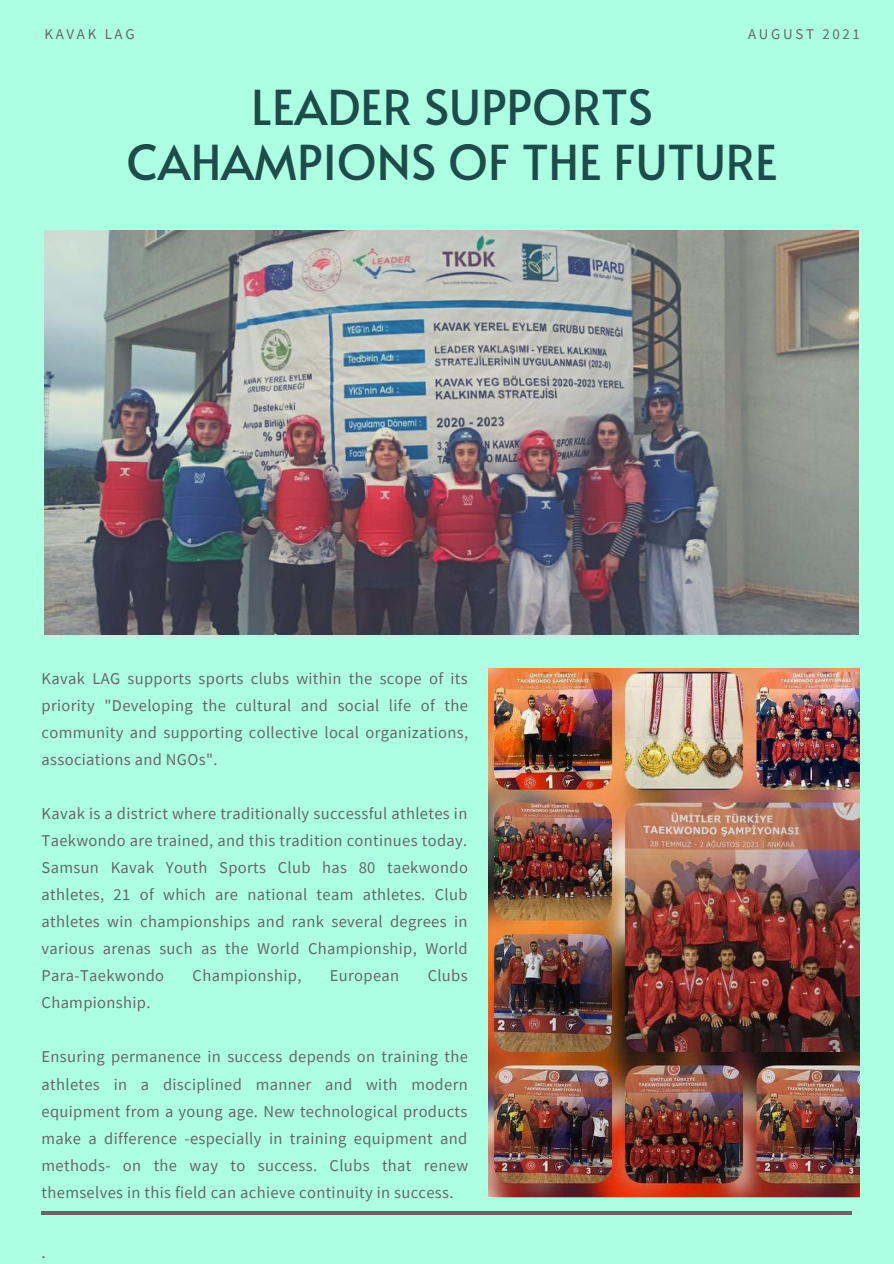
<style>
.page{position:relative;width:894px;height:1264px;background:#fff}
.page>*{position:absolute;margin:0;border:0;box-sizing:border-box;transform-origin:0 0}
.t1{font:48px "Alata";color:#1e4c48}
.t2{font:16.95px "Source Sans Pro";color:#666}
.t3{font:16.5px/27px "Source Sans Pro";letter-spacing:.02em;color:#666;text-align:justify}
.t4{font:14.85px "Source Sans Pro";letter-spacing:.18em;color:#666}
</style>
<div class="page">
<div style="left:0;top:0;width:893px;height:1263px;background:#adffe4"></div>
<img style="left:488px;top:668px;width:370px;height:529px">
<img style="left:44px;top:230px;width:814px;height:405px">
<hr style="left:42px;top:1211px;width:809px;height:3px;background:#666">
<p class="t4" style="left:44px;top:25px;width:92px">KAVAK LAG</p>
<p class="t4" style="left:748px;top:25px;width:113px">AUGUST 2021</p>
<p class="t1" style="left:251px;top:72px;width:403px">LEADER SUPPORTS</p>
<p class="t1" style="left:126px;top:127px;width:652px">CAHAMPIONS OF THE FUTURE</p>
<p class="t3" style="left:42px;top:664px;width:428px">Kavak LAG supports sports clubs within the scope of its priority "Developing the cultural and social life of the community and supporting collective local organizations, associations and NGOs".</p>
<p class="t3" style="left:42px;top:799px;width:428px">Kavak is a district where traditionally successful athletes in Taekwondo are trained, and this tradition continues today.<br>Samsun Kavak Youth Sports Club has 80 taekwondo athletes, 21 of which are national team athletes. Club athletes win championships and rank several degrees in various arenas such as the World Championship, World Para-Taekwondo</p>
<p class="t3" style="left:192px;top:962px;width:110px">Championship,</p>
<p class="t3" style="left:330px;top:962px;width:71px">European</p>
<p class="t3" style="left:427px;top:962px;width:41px">Clubs</p>
<p class="t3" style="left:42px;top:989px;width:110px">Championship.</p>
<p class="t3" style="left:42px;top:1043px;width:428px">Ensuring permanence in success depends on training the athletes in a disciplined manner and with modern equipment from a young age. New technological products make a difference -especially in training equipment and methods- on the way to success. Clubs that renew themselves in this field can achieve continuity in success.</p>
<p class="t2" style="left:42px;top:1241px;width:6px">.</p>
</div>
